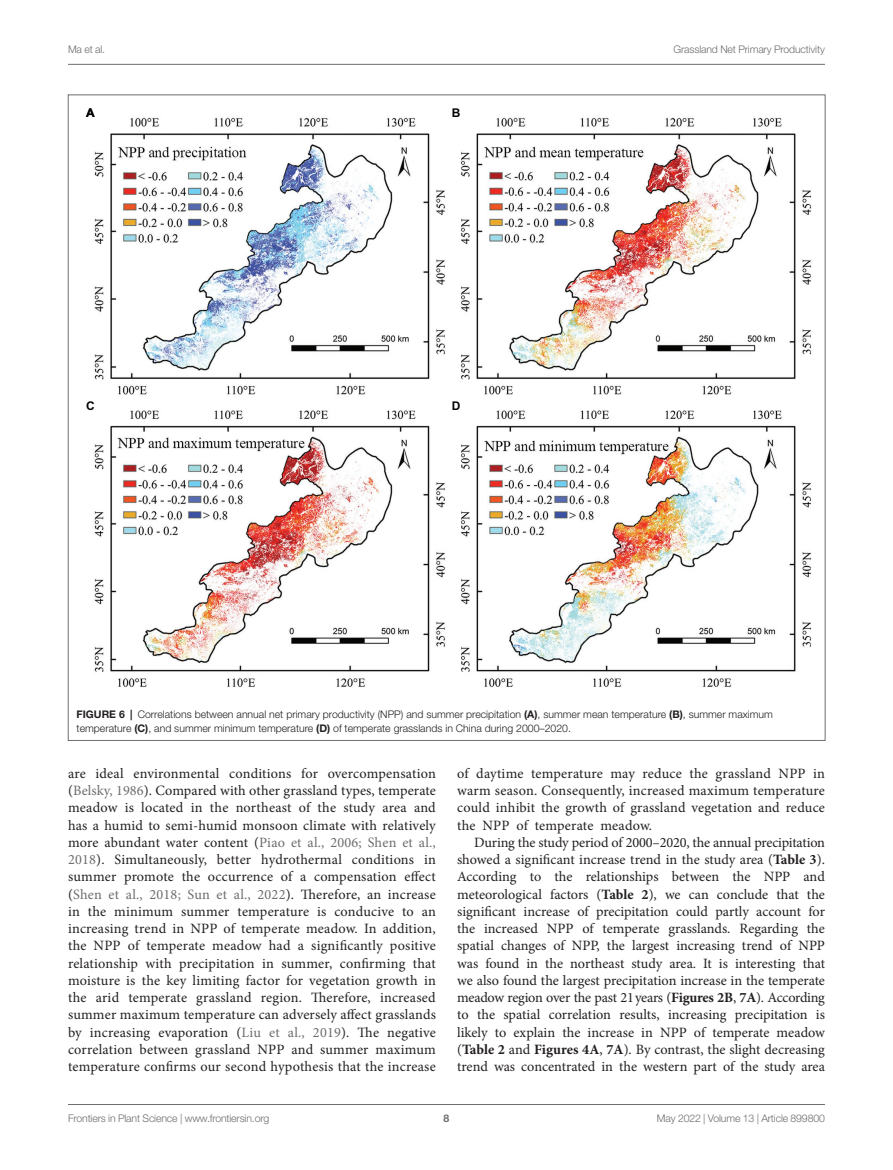
<style>
.page{position:relative;width:893px;height:1170px;background:#fff}
.page>*{position:absolute;margin:0;border:0;box-sizing:border-box;transform-origin:0 0}
.TEXT{font:14.25px/17.2px "Minion Pro";letter-spacing:.005em;color:#231f20;text-align:justify}
.t1{font:700 12px "Arial";color:#040503}
.FIG_LEG{font:300 10.5px/14.2px "Helvetica Neue LT Std";color:#231f20}
.t2{font:300 10.5px "Helvetica Neue LT Std";letter-spacing:-.015em;color:#6c6d70}
.t3{font:700 10.5px "Helvetica Neue LT Std";color:#6c6d70}
.s1{font-weight:700}
.s2{color:#6c6d70}
</style>
<div class="page">
<hr style="left:68px;top:64px;width:757px;height:1px;background:#6c6d70">
<hr style="left:68px;top:1104px;width:757px;height:1px;background:#6c6d70">
<img style="left:93px;top:117px;width:719px;height:570px">
<p class="t2" style="left:68px;top:42px;width:39px">Ma et al.</p>
<p class="t2" style="left:673px;top:42px;width:153px">Grassland Net Primary Productivity</p>
<p class="t1" style="left:86px;top:105px;width:10px">A</p>
<p class="t1" style="left:452px;top:105px;width:10px">B</p>
<p class="t1" style="left:86px;top:397px;width:10px">C</p>
<p class="t1" style="left:452px;top:397px;width:10px">D</p>
<p class="FIG_LEG" style="left:77px;top:706px;width:698px"><span class="s1">FIGURE 6 |</span> Correlations between annual net primary productivity (NPP) and summer precipitation <span class="s1">(A)</span>, summer mean temperature <span class="s1">(B)</span>, summer maximum temperature <span class="s1">(C)</span>, and summer minimum temperature <span class="s1">(D)</span> of temperate grasslands in China during 2000–2020.</p>
<p class="TEXT" style="left:68px;top:764px;width:369px">are ideal environmental conditions for overcompensation (<span class="s2">Belsky, 1986</span>). Compared with other grassland types, temperate meadow is located in the northeast of the study area and has a humid to semi-humid monsoon climate with relatively more abundant water content (<span class="s2">Piao et al., 2006; Shen et al., 2018</span>). Simultaneously, better hydrothermal conditions in summer promote the occurrence of a compensation effect (<span class="s2">Shen et al., 2018; Sun et al., 2022</span>). Therefore, an increase in the minimum summer temperature is conducive to an increasing trend in NPP of temperate meadow. In addition, the NPP of temperate meadow had a significantly positive relationship with precipitation in summer, confirming that moisture is the key limiting factor for vegetation growth in the arid temperate grassland region. Therefore, increased summer maximum temperature can adversely affect grasslands by increasing evaporation (<span class="s2">Liu et al., 2019</span>). The negative correlation between grassland NPP and summer maximum temperature confirms our second hypothesis that the increase</p>
<p class="TEXT" style="left:457px;top:764px;width:369px">of daytime temperature may reduce the grassland NPP in warm season. Consequently, increased maximum temperature could inhibit the growth of grassland vegetation and reduce the NPP of temperate meadow.</p>
<p class="TEXT" style="left:457px;top:833px;width:369px;text-indent:17px">During the study period of 2000–2020, the annual precipitation showed a significant increase trend in the study area (<span class="s1">Table 3</span>).<br>According to the relationships between the NPP and meteorological factors (<span class="s1">Table 2</span>), we can conclude that the significant increase of precipitation could partly account for the increased NPP of temperate grasslands. Regarding the spatial changes of NPP, the largest increasing trend of NPP was found in the northeast study area. It is interesting that we also found the largest precipitation increase in the temperate meadow region over the past 21years (<span class="s1">Figures 2B</span>, <span class="s1">7A</span>). According to the spatial correlation results, increasing precipitation is likely to explain the increase in NPP of temperate meadow (<span class="s1">Table 2</span> and <span class="s1">Figures 4A</span>, <span class="s1">7A</span>). By contrast, the slight decreasing trend was concentrated in the western part of the study area</p>
<p class="t2" style="left:68px;top:1111px;width:203px">Frontiers in Plant Science | www.frontiersin.org</p>
<p class="t3" style="left:444px;top:1111px;width:7px">8</p>
<p class="t2" style="left:657px;top:1111px;width:169px">May 2022 | Volume 13 | Article 899800</p>
</div>
